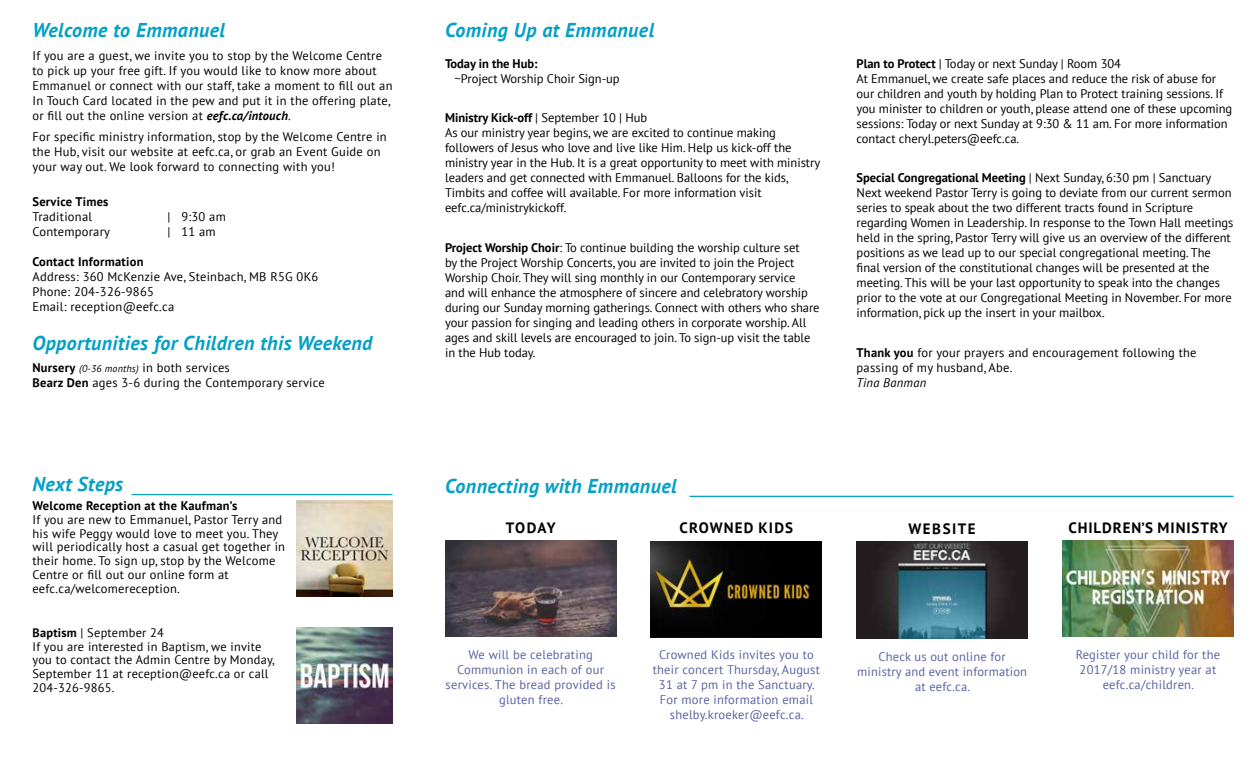
<style>
.page{position:relative;width:1260px;height:765px;background:#fff}
.page>*{position:absolute;margin:0;border:0;box-sizing:border-box;transform-origin:0 0}
.t1{font:italic 700 20px "PT Sans";letter-spacing:.02em;color:#04a0c5}
.t2{font:700 15px "PT Sans";letter-spacing:.06em;color:#000}
.t3{font:700 15px "PT Sans";letter-spacing:.08em;color:#000}
.t4{font:700 15px "PT Sans";letter-spacing:.1em;color:#000}
.t5{font:12.5px/15px "PT Sans";color:#000}
.t6{font:12.5px/15px "PT Sans";letter-spacing:.02em;color:#000}
.t7{font:12.5px/15px "PT Sans";letter-spacing:.02em;color:#5962a2;text-align:center}
.t8{font:700 12.5px "PT Sans";letter-spacing:.02em;color:#000}
.t9{font:700 12.5px "PT Sans";color:#000}
.t10{font:italic 12.5px "PT Sans";letter-spacing:.02em;color:#000}
.t11{font:12.38px/13.8px "PT Sans";letter-spacing:.02em;color:#000}
.s1{font-weight:700;font-style:italic}
.s2{font-weight:700}
.s3{font-style:italic;font-size:10px}
</style>
<div class="page">
<img style="left:296px;top:501px;width:96px;height:96px">
<img style="left:296px;top:628px;width:96px;height:96px">
<hr style="left:689px;top:496px;width:544px;height:1px;background:#04a0c5">
<hr style="left:132px;top:494px;width:260px;height:1px;background:#04a0c5">
<img style="left:857px;top:542px;width:171px;height:96px">
<img style="left:445px;top:541px;width:171px;height:96px">
<img style="left:651px;top:541px;width:171px;height:96px">
<img style="left:1062px;top:541px;width:171px;height:96px">
<h1 class="t1" style="left:32px;top:17px;width:194px">Welcome to Emmanuel</h1>
<p class="t6" style="left:32px;top:48px;width:362px">If you are a guest, we invite you to stop by the Welcome Centre to pick up your free gift. If you would like to know more about Emmanuel or connect with our staff, take a moment to fill out an In Touch Card located in the pew and put it in the offering plate, or fill out the online version at <span class="s1">eefc.ca/intouch</span>.</p>
<p class="t6" style="left:32px;top:128px;width:356px">For specific ministry information, stop by the Welcome Centre in the Hub, visit our website at eefc.ca, or grab an Event Guide on your way out. We look forward to connecting with you!</p>
<p class="t8" style="left:32px;top:193px;width:78px">Service Times</p>
<p class="t6" style="left:32px;top:208px;width:61px">Traditional</p>
<p class="t5" style="left:168px;top:208px;width:60px">| 9:30 am</p>
<p class="t6" style="left:32px;top:223px;width:79px">Contemporary</p>
<p class="t5" style="left:168px;top:223px;width:50px">| 11 am</p>
<p class="t8" style="left:32px;top:253px;width:113px">Contact Information</p>
<p class="t6" style="left:32px;top:268px;width:287px">Address: 360 McKenzie Ave, Steinbach, MB R5G 0K6<br>Phone: 204-326-9865<br>Email: reception@eefc.ca</p>
<h1 class="t1" style="left:32px;top:329px;width:341px">Opportunities for Children this Weekend</h1>
<p class="t6" style="left:32px;top:360px;width:294px"><span class="s2">Nursery</span> <span class="s3">(0-36 months)</span> in both services<br><span class="s2">Bearz Den</span> ages 3-6 during the Contemporary service</p>
<h1 class="t1" style="left:32px;top:471px;width:92px">Next Steps</h1>
<p class="t8" style="left:32px;top:497px;width:206px">Welcome Reception at the Kaufman’s</p>
<p class="t6" style="left:32px;top:512px;width:254px;line-height:13.8px">If you are new to Emmanuel, Pastor Terry and his wife Peggy would love to meet you. They will periodically host a casual get together in their home. To sign up, stop by the Welcome Centre or fill out our online form at eefc.ca/welcomereception.</p>
<p class="t11" style="left:32px;top:625px;width:244px"><span class="s2">Baptism</span> | September 24<br>If you are interested in Baptism, we invite you to contact the Admin Centre by Monday,<br>September 11 at reception@eefc.ca or call<br>204-326-9865.</p>
<h1 class="t1" style="left:445px;top:17px;width:211px">Coming Up at Emmanuel</h1>
<p class="t9" style="left:445px;top:55px;width:94px">Today in the Hub:</p>
<p class="t5" style="left:455px;top:71px;width:167px">~Project Worship Choir Sign-up</p>
<p class="t5" style="left:445px;top:110px;width:377px"><span class="s2">Ministry Kick-off</span> | September 10 | Hub<br>As our ministry year begins, we are excited to continue making followers of Jesus who love and live like Him. Help us kick-off the ministry year in the Hub. It is a great opportunity to meet with ministry leaders and get connected with Emmanuel. Balloons for the kids, Timbits and coffee will available. For more information visit eefc.ca/ministrykickoff.</p>
<p class="t5" style="left:445px;top:240px;width:376px"><span class="s2">Project Worship Choir</span>: To continue building the worship culture set<br>by the Project Worship Concerts, you are invited to join the Project Worship Choir. They will sing monthly in our Contemporary service<br>and will enhance the atmosphere of sincere and celebratory worship during our Sunday morning gatherings. Connect with others who share your passion for singing and leading others in corporate worship. All ages and skill levels are encouraged to join. To sign-up visit the table in the Hub today.</p>
<p class="t5" style="left:857px;top:56px;width:377px"><span class="s2">Plan to Protect</span> | Today or next Sunday | Room 304<br>At Emmanuel, we create safe places and reduce the risk of abuse for our children and youth by holding Plan to Protect training sessions. If you minister to children or youth, please attend one of these upcoming sessions: Today or next Sunday at 9:30 &amp; 11 am. For more information contact cheryl.peters@eefc.ca.</p>
<p class="t5" style="left:857px;top:170px;width:378px"><span class="s2">Special Congregational Meeting</span> | Next Sunday, 6:30 pm | Sanctuary Next weekend Pastor Terry is going to deviate from our current sermon series to speak about the two different tracts found in Scripture regarding Women in Leadership. In response to the Town Hall meetings held in the spring, Pastor Terry will give us an overview of the different positions as we lead up to our special congregational meeting. The final version of the constitutional changes will be presented at the meeting. This will be your last opportunity to speak into the changes prior to the vote at our Congregational Meeting in November. For more information, pick up the insert in your mailbox.</p>
<p class="t6" style="left:857px;top:345px;width:342px"><span class="s2">Thank you</span> for your prayers and encouragement following the passing of my husband, Abe.</p>
<p class="t10" style="left:857px;top:374px;width:71px">Tina Banman</p>
<h1 class="t1" style="left:445px;top:473px;width:233px">Connecting with Emmanuel</h1>
<p class="t2" style="left:506px;top:517px;width:51px">TODAY</p>
<p class="t4" style="left:909px;top:519px;width:69px">WEBSITE</p>
<p class="t3" style="left:680px;top:518px;width:115px">CROWNED KIDS</p>
<p class="t2" style="left:1068px;top:517px;width:161px">CHILDREN’S MINISTRY</p>
<p class="t7" style="left:446px;top:647px;width:172px">We will be celebrating<br>Communion in each of our services. The bread provided is gluten free.</p>
<p class="t7" style="left:653px;top:647px;width:169px">Crowned Kids invites you to their concert Thursday, August<br>31 at 7 pm in the Sanctuary.<br>For more information email shelby.kroeker@eefc.ca.</p>
<p class="t7" style="left:857px;top:649px;width:171px">Check us out online for ministry and event information at eefc.ca.</p>
<p class="t7" style="left:1076px;top:647px;width:146px">Register your child for the<br>2017/18 ministry year at eefc.ca/children.</p>
</div>
